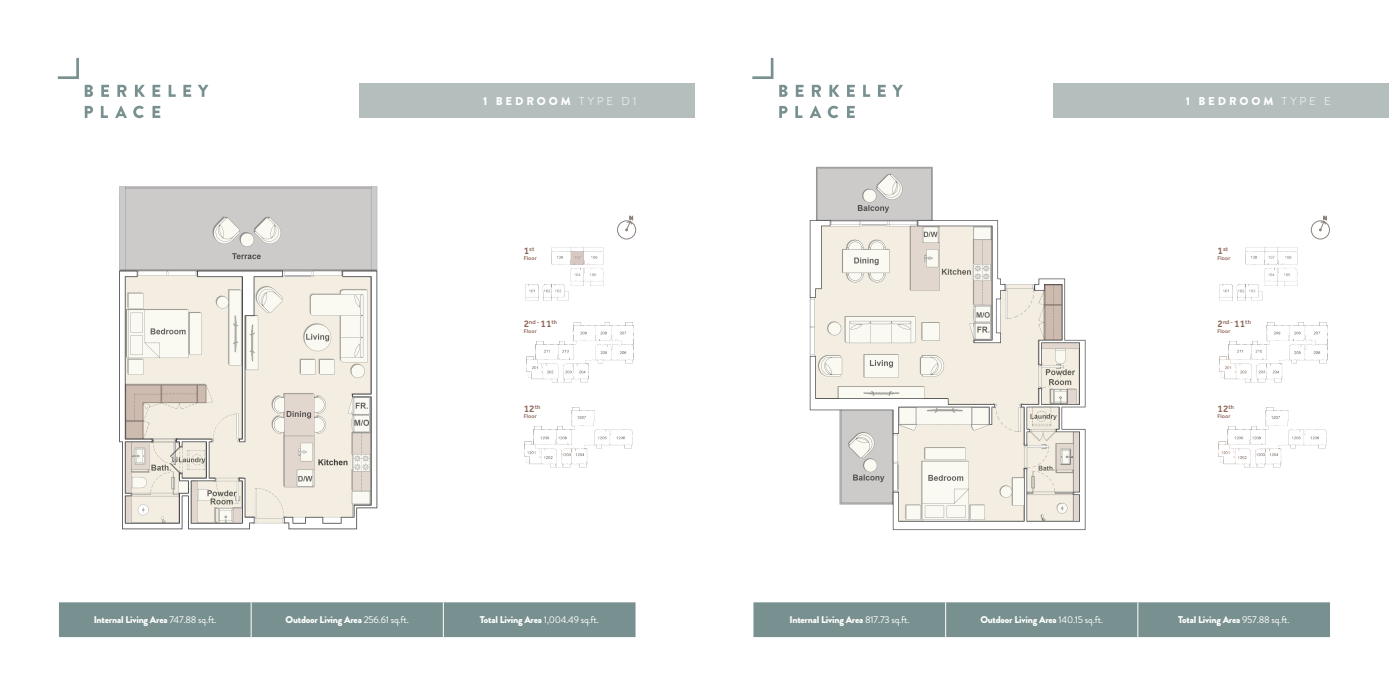
<style>
.page{position:relative;width:1389px;height:695px;background:#fff}
.page>*{position:absolute;margin:0;border:0;box-sizing:border-box;transform-origin:0 0}
.t1{font:900 11.46px "Brandon Grotesque";letter-spacing:.25em;color:#fff}
.t2{font:500 10.15px "Effra";color:#8d6456}
.t3{font:900 9.8px "Brandon Grotesque";letter-spacing:-.02em;color:#fff}
.t4{font:500 5.86px "Effra";color:#8d6456}
.t5{font:500 5.51px "Effra";letter-spacing:.02em;color:#8d6456}
.s1{font-weight:300}
.s2{font-size:10.15px}
.s3{font-weight:400}
</style>
<div class="page">
<svg style="left:85px;top:85px;width:8px;height:12px"></svg>
<svg style="left:101px;top:85px;width:8px;height:12px"></svg>
<svg style="left:117px;top:85px;width:10px;height:12px"></svg>
<svg style="left:135px;top:85px;width:10px;height:12px"></svg>
<svg style="left:153px;top:85px;width:7px;height:12px"></svg>
<svg style="left:169px;top:85px;width:7px;height:12px"></svg>
<svg style="left:183px;top:85px;width:8px;height:12px"></svg>
<svg style="left:198px;top:85px;width:10px;height:12px"></svg>
<svg style="left:85px;top:106px;width:8px;height:12px"></svg>
<svg style="left:101px;top:106px;width:7px;height:12px"></svg>
<svg style="left:115px;top:106px;width:12px;height:12px"></svg>
<svg style="left:133px;top:106px;width:11px;height:12px"></svg>
<svg style="left:153px;top:106px;width:7px;height:12px"></svg>
<svg style="left:58px;top:58px;width:21px;height:21px"></svg>
<div style="left:359px;top:83px;width:335px;height:35px;background:#b4bebd"></div>
<div style="left:59px;top:602px;width:577px;height:35px;background:#789190"></div>
<hr style="left:443px;top:602px;width:1px;height:35px;background:#fff">
<hr style="left:251px;top:602px;width:1px;height:35px;background:#fff">
<svg style="left:779px;top:85px;width:9px;height:12px"></svg>
<svg style="left:796px;top:85px;width:8px;height:12px"></svg>
<svg style="left:812px;top:85px;width:9px;height:12px"></svg>
<svg style="left:829px;top:85px;width:10px;height:12px"></svg>
<svg style="left:847px;top:85px;width:8px;height:12px"></svg>
<svg style="left:863px;top:85px;width:7px;height:12px"></svg>
<svg style="left:878px;top:85px;width:8px;height:12px"></svg>
<svg style="left:892px;top:85px;width:11px;height:12px"></svg>
<svg style="left:779px;top:106px;width:9px;height:12px"></svg>
<svg style="left:795px;top:106px;width:7px;height:12px"></svg>
<svg style="left:810px;top:106px;width:11px;height:12px"></svg>
<svg style="left:828px;top:106px;width:10px;height:12px"></svg>
<svg style="left:847px;top:106px;width:8px;height:12px"></svg>
<svg style="left:752px;top:58px;width:21px;height:21px"></svg>
<div style="left:1053px;top:83px;width:336px;height:35px;background:#b4bebd"></div>
<div style="left:753px;top:602px;width:577px;height:35px;background:#789190"></div>
<hr style="left:1137px;top:602px;width:1px;height:35px;background:#fff">
<hr style="left:945px;top:602px;width:1px;height:35px;background:#fff">
<img style="left:119px;top:186px;width:259px;height:344px">
<img style="left:809px;top:166px;width:277px;height:365px">
<svg style="left:617px;top:216px;width:19px;height:23px"></svg>
<img style="left:525px;top:247px;width:79px;height:54px">
<img style="left:526px;top:322px;width:108px;height:60px">
<img style="left:525px;top:407px;width:107px;height:60px">
<svg style="left:571px;top:252px;width:12px;height:13px"></svg>
<svg style="left:1311px;top:216px;width:19px;height:23px"></svg>
<img style="left:1219px;top:247px;width:79px;height:54px">
<img style="left:1220px;top:322px;width:107px;height:60px">
<img style="left:1219px;top:407px;width:107px;height:60px">
<div style="left:1220px;top:359px;width:11px;height:12px;background:#fff"></div>
<svg style="left:1225px;top:367px;width:12px;height:11px"></svg>
<svg style="left:1231px;top:363px;width:4px;height:6px"></svg>
<svg style="left:1219px;top:444px;width:11px;height:12px"></svg>
<svg style="left:1224px;top:452px;width:11px;height:11px"></svg>
<svg style="left:1230px;top:448px;width:4px;height:6px"></svg>
<p class="t1" style="left:483px;top:93px;width:155px">1 BEDROOM <span class="s1">TYPE D1</span></p>
<p class="t1" style="left:1186px;top:93px;width:147px">1 BEDROOM <span class="s1">TYPE E</span></p>
<p class="t4" style="left:524px;top:245px;width:12px"><span class="s2">1</span>st</p>
<p class="t5" style="left:524px;top:255px;width:15px">Floor</p>
<p class="t4" style="left:1218px;top:245px;width:12px"><span class="s2">1</span>st</p>
<p class="t5" style="left:1218px;top:255px;width:15px">Floor</p>
<p class="t4" style="left:524px;top:318px;width:35px"><span class="s2">2</span>nd - <span class="s2">11</span>th</p>
<p class="t5" style="left:524px;top:328px;width:15px">Floor</p>
<p class="t4" style="left:1218px;top:318px;width:35px"><span class="s2">2</span>nd - <span class="s2">11</span>th</p>
<p class="t5" style="left:1218px;top:328px;width:15px">Floor</p>
<p class="t2" style="left:524px;top:403px;width:18px">12<sup>th</sup></p>
<p class="t5" style="left:524px;top:413px;width:15px">Floor</p>
<p class="t2" style="left:1218px;top:403px;width:18px">12<sup>th</sup></p>
<p class="t5" style="left:1218px;top:413px;width:15px">Floor</p>
<p class="t3" style="left:94px;top:612px;width:124px">Internal Living Area <span class="s3">747.88 sq.ft.</span></p>
<p class="t3" style="left:286px;top:612px;width:125px">Outdoor Living Area <span class="s3">256.61 sq.ft.</span></p>
<p class="t3" style="left:480px;top:612px;width:121px">Total Living Area <span class="s3">1,004.49 sq.ft.</span></p>
<p class="t3" style="left:789px;top:612px;width:122px">Internal Living Area <span class="s3">817.73 sq.ft.</span></p>
<p class="t3" style="left:980px;top:612px;width:124px">Outdoor Living Area <span class="s3">140.15 sq.ft.</span></p>
<p class="t3" style="left:1178px;top:612px;width:113px">Total Living Area <span class="s3">957.88 sq.ft.</span></p>
</div>
